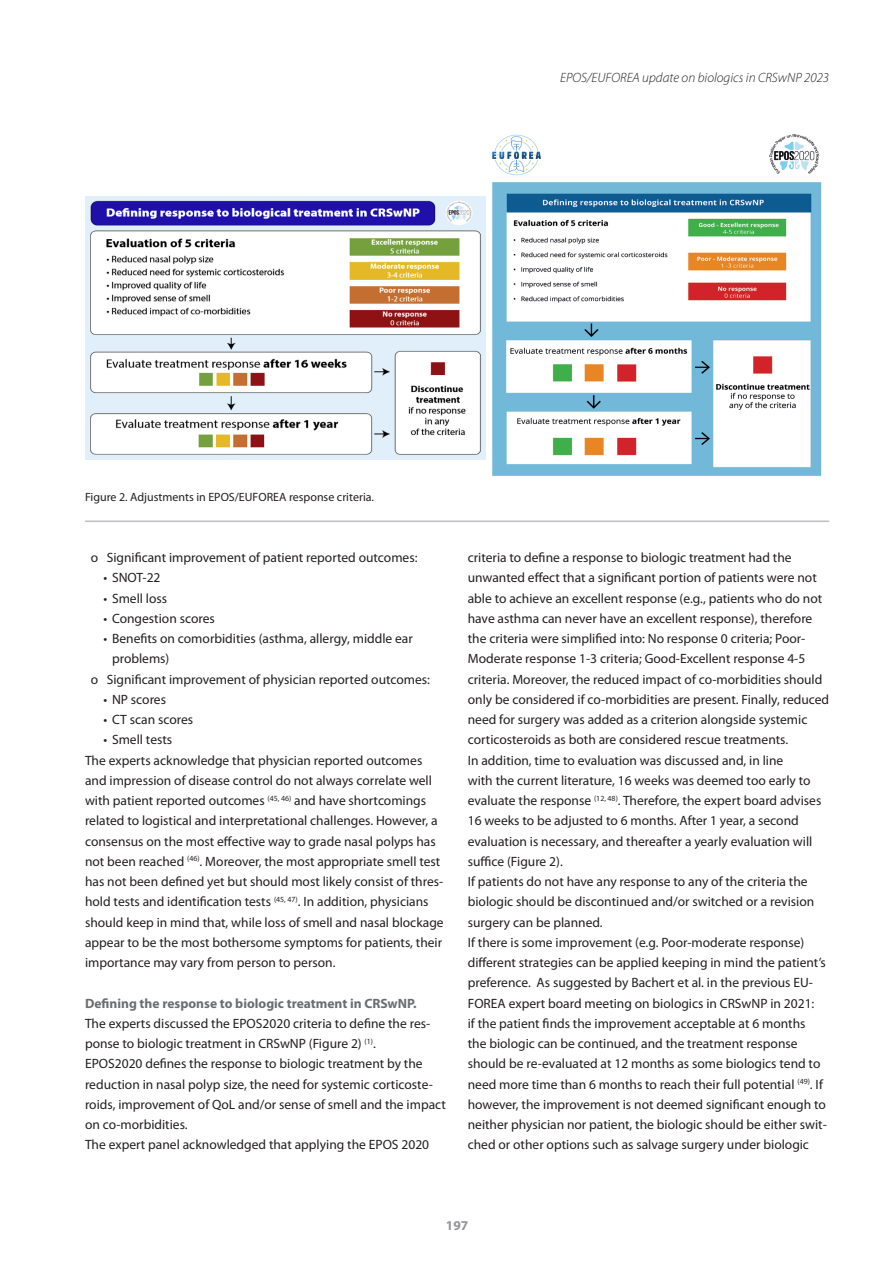
<style>
.page{position:relative;width:893px;height:1263px;background:#fff}
.page>*{position:absolute;margin:0;border:0;box-sizing:border-box;transform-origin:0 0}
.Kopje{font:13.5px/20.2px "Myriad Pro";color:#231f20}
.Kopje-2{font:700 13.5px "Myriad Pro";color:#6c6d70}
.t1{font:italic 300 13.5px "Myriad Pro";color:#231f20}
.t2{font:700 13.5px "Myriad Pro";color:#939598}
.bijschrift{font:12px "Myriad Pro";color:#231f20}
</style>
<div class="page">
<img style="left:485px;top:134px;width:337px;height:342px">
<img style="left:85px;top:196px;width:400px;height:263px">
<hr style="left:85px;top:520px;width:744px;height:2px;background:#bcbdc0">
<p class="t1" style="left:560px;top:70px;width:271px">EPOS/EUFOREA update on biologics in CRSwNP 2023</p>
<p class="bijschrift" style="left:85px;top:491px;width:291px">Figure 2. Adjustments in EPOS/EUFOREA response criteria.</p>
<p class="Kopje" style="left:91px;top:548px;width:328px">o Significant improvement of patient reported outcomes:</p>
<p class="Kopje" style="left:104px;top:568px;width:59px">• SNOT-22</p>
<p class="Kopje" style="left:104px;top:588px;width:65px">• Smell loss</p>
<p class="Kopje" style="left:104px;top:608px;width:113px">• Congestion scores</p>
<p class="Kopje" style="left:112px;top:629px;width:302px;text-indent:-9px">• Benefits on comorbidities (asthma, allergy, middle ear problems)</p>
<p class="Kopje" style="left:91px;top:669px;width:341px">o Significant improvement of physician reported outcomes:</p>
<p class="Kopje" style="left:104px;top:689px;width:64px">• NP scores</p>
<p class="Kopje" style="left:104px;top:710px;width:91px">• CT scan scores</p>
<p class="Kopje" style="left:104px;top:730px;width:70px">• Smell tests</p>
<p class="Kopje" style="left:85px;top:750px;width:360px">The experts acknowledge that physician reported outcomes and impression of disease control do not always correlate well with patient reported outcomes <sup>(45,</sup> <sup>46)</sup> and have shortcomings related to logistical and interpretational challenges. However, a consensus on the most effective way to grade nasal polyps has not been reached <sup>(46)</sup>. Moreover, the most appropriate smell test has not been defined yet but should most likely consist of thres&shy;hold tests and identification tests <sup>(45,</sup> <sup>47)</sup>. In addition, physicians should keep in mind that, while loss of smell and nasal blockage appear to be the most bothersome symptoms for patients, their importance may vary from person to person.</p>
<p class="Kopje-2" style="left:85px;top:995px;width:333px">Defining the response to biologic treatment in CRSwNP.</p>
<p class="Kopje" style="left:85px;top:1013px;width:347px">The experts discussed the EPOS2020 criteria to define the res&shy;ponse to biologic treatment in CRSwNP (Figure 2) <sup>(1)</sup>.</p>
<p class="Kopje" style="left:85px;top:1054px;width:362px">EPOS2020 defines the response to biologic treatment by the reduction in nasal polyp size, the need for systemic corticoste&shy;roids, improvement of QoL and/or sense of smell and the impact on co-morbidities.</p>
<p class="Kopje" style="left:85px;top:1135px;width:346px">The expert panel acknowledged that applying the EPOS 2020</p>
<p class="Kopje" style="left:468px;top:548px;width:363px">criteria to define a response to biologic treatment had the unwanted effect that a significant portion of patients were not able to achieve an excellent response (e.g., patients who do not have asthma can never have an excellent response), therefore the criteria were simplified into: No response 0 criteria; Poor-Moderate response 1-3 criteria; Good-Excellent response 4-5 criteria. Moreover, the reduced impact of co-morbidities should only be considered if co-morbidities are present. Finally, reduced need for surgery was added as a criterion alongside systemic corticosteroids as both are considered rescue treatments.</p>
<p class="Kopje" style="left:468px;top:750px;width:355px">In addition, time to evaluation was discussed and, in line<br>with the current literature, 16 weeks was deemed too early to evaluate the response <sup>(12,</sup> <sup>48)</sup>. Therefore, the expert board advises 16 weeks to be adjusted to 6 months. After 1 year, a second evaluation is necessary, and thereafter a yearly evaluation will suffice (Figure 2).</p>
<p class="Kopje" style="left:468px;top:872px;width:348px">If patients do not have any response to any of the criteria the biologic should be discontinued and/or switched or a revision surgery can be planned.</p>
<p class="Kopje" style="left:468px;top:932px;width:361px">If there is some improvement (e.g. Poor-moderate response) different strategies can be applied keeping in mind the patient’s preference. As suggested by Bachert et al. in the previous EU-FOREA expert board meeting on biologics in CRSwNP in 2021:<br>if the patient finds the improvement acceptable at 6 months the biologic can be continued, and the treatment response should be re-evaluated at 12 months as some biologics tend to need more time than 6 months to reach their full potential <sup>(49)</sup>. If however, the improvement is not deemed significant enough to neither physician nor patient, the biologic should be either swit&shy;ched or other options such as salvage surgery under biologic</p>
<p class="t2" style="left:446px;top:1218px;width:24px">197</p>
</div>
